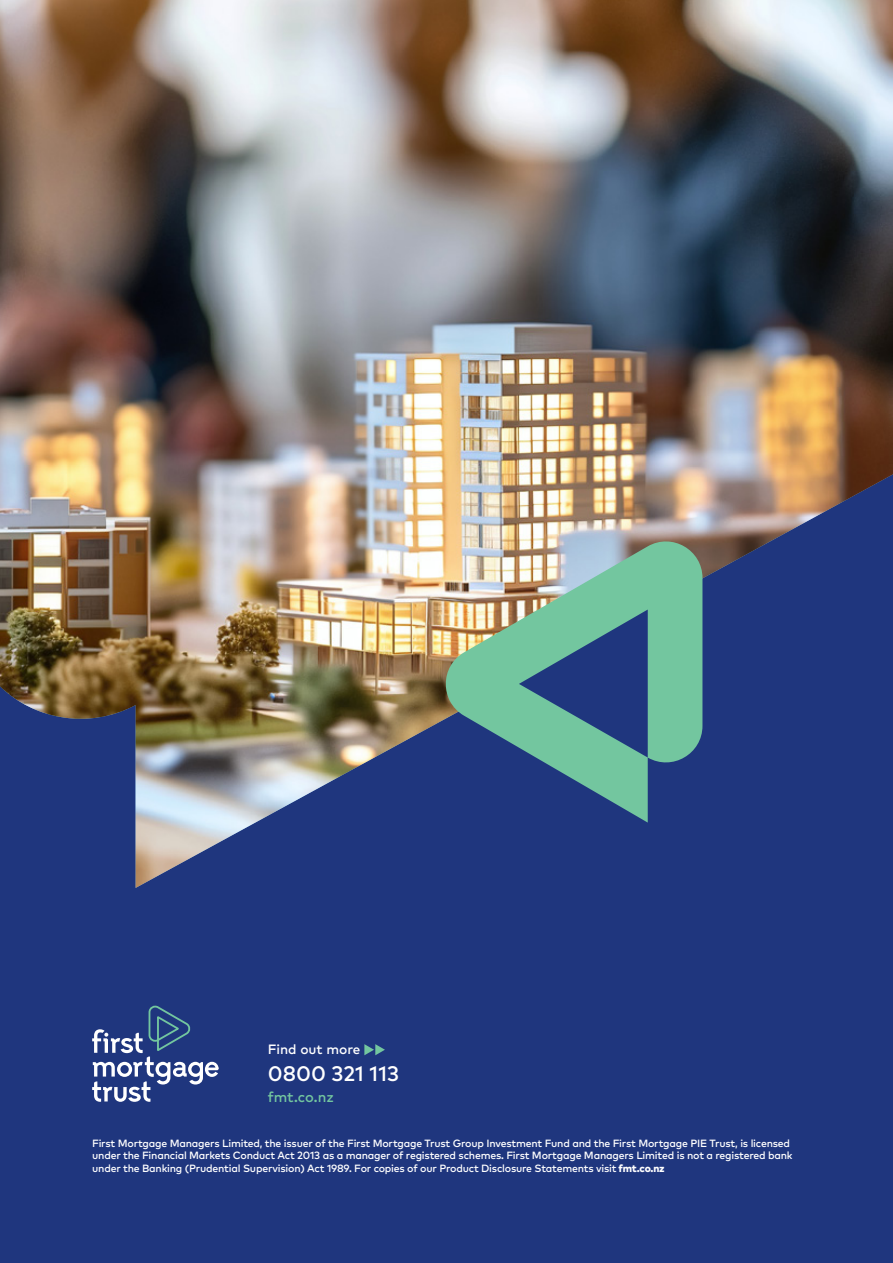
<style>
.page{position:relative;width:893px;height:1263px;background:#1f367e}
.page>*{position:absolute;margin:0;border:0;box-sizing:border-box;transform-origin:0 0}
.t1{font:21px "Mark OT Medium";color:#fff}
.t2{font:14.4px "Mark OT Medium";letter-spacing:-.005em;color:#73c69f}
.t3{font:13.5px "Mark OT Medium";color:#fff}
.t4{font:10.5px/12.6px "Mark OT Medium";letter-spacing:-.02em;color:#fff}
.s1{font-family:"Mark OT";font-weight:800}
</style>
<div class="page">
<img style="left:0;top:0;width:893px;height:888px">
<svg style="left:92px;top:1005px;width:127px;height:97px"></svg>
<svg style="left:364px;top:1044px;width:21px;height:11px"></svg>
<svg style="left:440px;top:532px;width:262px;height:290px"></svg>
<p class="t3" style="left:268px;top:1040px;width:94px">Find out more</p>
<h1 class="t1" style="left:268px;top:1060px;width:133px">0800 321 113</h1>
<h2 class="t2" style="left:268px;top:1087px;width:68px">fmt.co.nz</h2>
<p class="t4" style="left:92px;top:1136px;width:702px">First Mortgage Managers Limited, the issuer of the First Mortgage Trust Group Investment Fund and the First Mortgage PIE Trust, is licensed under the Financial Markets Conduct Act 2013 as a manager of registered schemes. First Mortgage Managers Limited is not a registered bank under the Banking (Prudential Supervision) Act 1989. For copies of our Product Disclosure Statements visit <span class="s1">fmt.co.nz</span></p>
</div>
